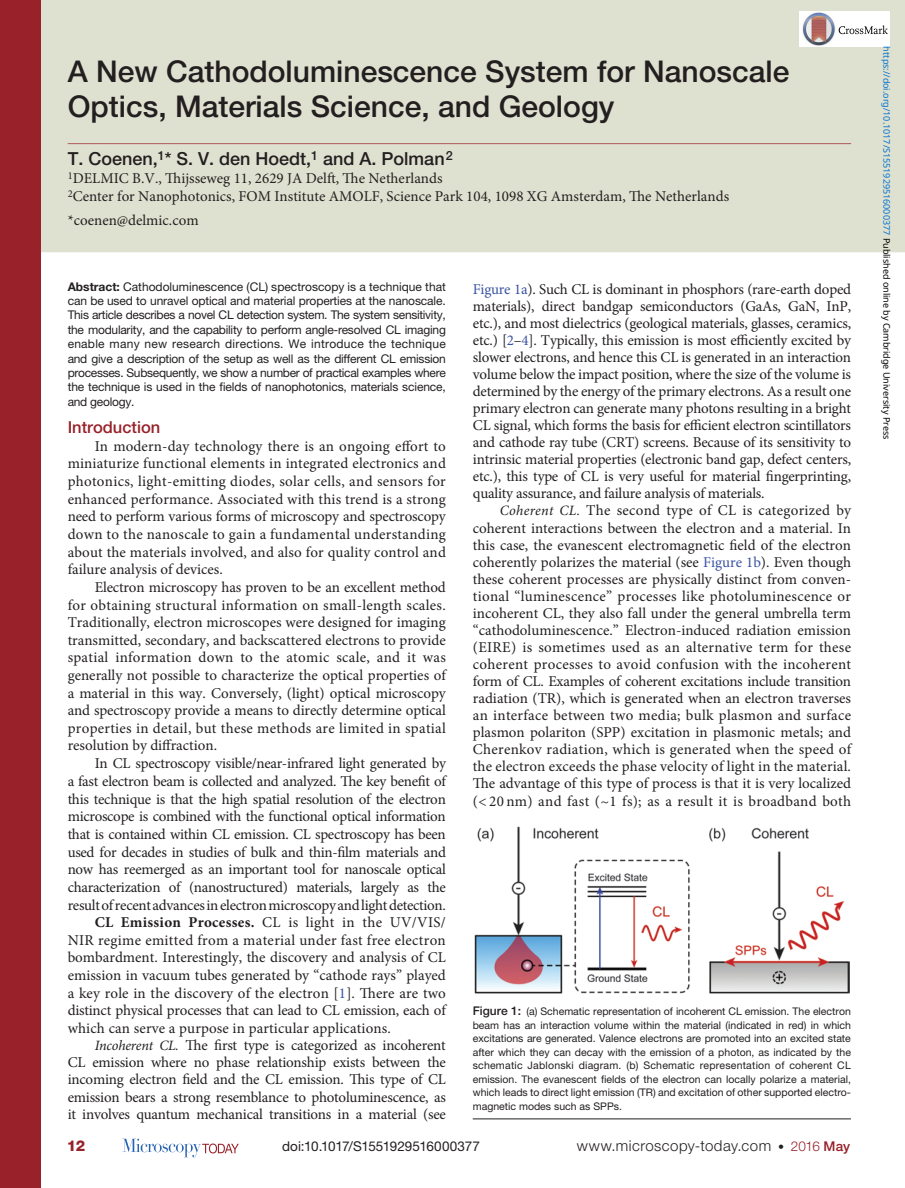
<style>
.page{position:relative;width:905px;height:1188px;background:#fff}
.page>*{position:absolute;margin:0;border:0;box-sizing:border-box;transform-origin:0 0}
.pAtl{font:500 30px/34.5px "Helvetica Neue LT Std";color:#231f20}
.pAu{font:500 18px "Helvetica Neue LT Std";color:#231f20}
.pSec1ttl{font:500 16.5px "Helvetica Neue LT Std";color:#98212a}
.pPara{font:15px/17.1px "Minion Pro";letter-spacing:-.015em;color:#231f20;text-align:justify}
.pFirstpara{font:15px/17.7px "Minion Pro";letter-spacing:.01em;color:#231f20;text-align:justify}
.pAffiliation{font:15px "Minion Pro";color:#231f20}
.t1{font:300 15px "Helvetica Neue LT Std";letter-spacing:.03em;color:#231f20}
.pCorresp{font:15px "Minion Pro";color:#231f20}
.t2{font:800 15px "Helvetica Neue LT Std";color:#98212a}
.t3{font:13.5px "Helvetica Neue LT Std";letter-spacing:-.01em;color:#231f20}
.pSec1ttl-2{font:12px/14.4px "Helvetica Neue";letter-spacing:-.01em;color:#231f20;text-align:justify}
.pFigureCaption{font:10.5px/13.5px "Helvetica Neue LT Std";color:#231f20;text-align:justify}
.t4{font:9px "Noto Sans";color:#0172cf}
.s1{font-weight:700}
.s2{color:#3a53a3}
.s3{font-style:italic;font-size:14.25px}
.s4{font-weight:500;font-size:12px}
.s5{font-size:12px}
.s6{font-size:13.5px;color:#98212a}
.s7{font-weight:500;font-size:13.5px;color:#98212a}
.s8{color:#000}
</style>
<div class="page">
<svg style="left:122px;top:1139px;width:117px;height:18px"></svg>
<div style="left:0;top:0;width:904px;height:174px;background:#dfe1d0"></div>
<div style="left:0;top:162px;width:904px;height:60px;background:#dfe1d0"></div>
<div style="left:0;top:192px;width:904px;height:60px;background:#dfe1d0"></div>
<div style="left:0;top:0;width:41px;height:1188px;background:#98212a"></div>
<img style="left:474px;top:826px;width:375px;height:168px">
<hr style="left:472px;top:1119px;width:378px;height:1px;background:#231f20">
<img style="left:799px;top:12px;width:91px;height:35px">
<p class="pAtl" style="left:68px;top:54px;width:723px">A New Cathodoluminescence System for Nanoscale<br>Optics, Materials Science, and Geology</p>
<p class="pAu" style="left:68px;top:148px;width:387px">T. Coenen,<sup>1</sup>* S. V. den Hoedt,<sup>1</sup> and A. Polman<sup>2</sup></p>
<p class="pAffiliation" style="left:68px;top:168px;width:376px"><sup>1</sup>DELMIC B.V., Thijsseweg 11, 2629 JA Delft, The Netherlands</p>
<p class="pAffiliation" style="left:68px;top:186px;width:663px"><sup>2</sup>Center for Nanophotonics, FOM Institute AMOLF, Science Park 104, 1098 XG Amsterdam, The Netherlands</p>
<p class="pCorresp" style="left:68px;top:210px;width:132px">*coenen@delmic.com</p>
<p class="pSec1ttl-2" style="left:68px;top:279px;width:380px"><span class="s1">Abstract:</span> Cathodoluminescence (CL) spectroscopy is a technique that can be used to unravel optical and material properties at the nanoscale.<br>This article describes a novel CL detection system. The system sensitivity, the modularity, and the capability to perform angle-resolved CL imaging enable many new research directions. We introduce the technique and give a description of the setup as well as the different CL emission processes. Subsequently, we show a number of practical examples where the technique is used in the fields of nanophotonics, materials science, and geology.</p>
<p class="pSec1ttl" style="left:68px;top:417px;width:94px">Introduction</p>
<p class="pFirstpara" style="left:68px;top:437px;width:380px;text-indent:27px">In modern-day technology there is an ongoing effort to miniaturize functional elements in integrated electronics and photonics, light-emitting diodes, solar cells, and sensors for enhanced performance. Associated with this trend is a strong need to perform various forms of microscopy and spectroscopy down to the nanoscale to gain a fundamental understanding about the materials involved, and also for quality control and failure analysis of devices.</p>
<p class="pPara" style="left:68px;top:579px;width:380px;line-height:17.5px;text-indent:27px">Electron microscopy has proven to be an excellent method for obtaining structural information on small-length scales.<br>Traditionally, electron microscopes were designed for imaging transmitted, secondary, and backscattered electrons to provide spatial information down to the atomic scale, and it was generally not possible to characterize the optical properties of a material in this way. Conversely, (light) optical microscopy and spectroscopy provide a means to directly determine optical properties in detail, but these methods are limited in spatial resolution by diffraction.</p>
<p class="pPara" style="left:68px;top:755px;width:380px;line-height:17.7px;text-indent:27px">In CL spectroscopy visible/near-infrared light generated by a fast electron beam is collected and analyzed. The key benefit of this technique is that the high spatial resolution of the electron microscope is combined with the functional optical information that is contained within CL emission. CL spectroscopy has been used for decades in studies of bulk and thin-film materials and now has reemerged as an important tool for nanoscale optical characterization of (nanostructured) materials, largely as the result of recent advances in electron microscopy and light detection.</p>
<p class="pFirstpara" style="left:68px;top:914px;width:380px;text-indent:27px"><span class="s1">CL Emission Processes.</span> CL is light in the UV/VIS/ NIR regime emitted from a material under fast free electron bombardment. Interestingly, the discovery and analysis of CL emission in vacuum tubes generated by “cathode rays” played a key role in the discovery of the electron [<span class="s2">1</span>]. There are two distinct physical processes that can lead to CL emission, each of which can serve a purpose in particular applications.</p>
<p class="pPara" style="left:68px;top:1036px;width:380px;text-indent:27px"><span class="s3">Incoherent CL.</span> The first type is categorized as incoherent CL emission where no phase relationship exists between the incoming electron field and the CL emission. This type of CL emission bears a strong resemblance to photoluminescence, as it involves quantum mechanical transitions in a material (see</p>
<p class="pPara" style="left:473px;top:281px;width:380px"><span class="s2">Figure 1a</span>). Such CL is dominant in phosphors (rare-earth doped materials), direct bandgap semiconductors (GaAs, GaN, InP, etc.), and most dielectrics (geological materials, glasses, ceramics, etc.) [<span class="s2">2</span>–<span class="s2">4</span>]. Typically, this emission is most efficiently excited by slower electrons, and hence this CL is generated in an interaction volume below the impact position, where the size of the volume is determined by the energy of the primary electrons. As a result one primary electron can generate many photons resulting in a bright CL signal, which forms the basis for efficient electron scintillators and cathode ray tube (CRT) screens. Because of its sensitivity to intrinsic material properties (electronic band gap, defect centers, etc.), this type of CL is very useful for material fingerprinting, quality assurance, and failure analysis of materials.</p>
<p class="pPara" style="left:473px;top:502px;width:380px;text-indent:27px"><span class="s3">Coherent CL.</span> The second type of CL is categorized by coherent interactions between the electron and a material. In this case, the evanescent electromagnetic field of the electron coherently polarizes the material (see <span class="s2">Figure 1b</span>). Even though these coherent processes are physically distinct from conven&shy;tional “luminescence” processes like photoluminescence or incoherent CL, they also fall under the general umbrella term “cathodoluminescence.” Electron-induced radiation emission (EIRE) is sometimes used as an alternative term for these coherent processes to avoid confusion with the incoherent form of CL. Examples of coherent excitations include transition radiation (TR), which is generated when an electron traverses an interface between two media; bulk plasmon and surface plasmon polariton (SPP) excitation in plasmonic metals; and Cherenkov radiation, which is generated when the speed of the electron exceeds the phase velocity of light in the material.<br>The advantage of this type of process is that it is very localized (&lt; 20 nm) and fast (~1 fs); as a result it is broadband both</p>
<p class="pFigureCaption" style="left:472px;top:1004px;width:380px"><span class="s4">Figure 1:</span> (a) Schematic representation of incoherent CL emission. The electron beam has an interaction volume within the material (indicated in red) in which excitations are generated. Valence electrons are promoted into an excited state after which they can decay with the emission of a photon, as indicated by the schematic Jablonski diagram. (b) Schematic representation of coherent CL emission. The evanescent fields of the electron can locally polarize a material, which leads to direct light emission (TR) and excitation of other supported electro&shy;magnetic modes such as SPPs.</p>
<p class="t2" style="left:67px;top:1137px;width:20px">12</p>
<p class="t3" style="left:282px;top:1138px;width:199px">doi:10.1017/S1551929516000377</p>
<p class="t1" style="left:577px;top:1136px;width:275px">www.microscopy-today.com <span class="s5">•</span> <span class="s6">2016</span> <span class="s7">May</span></p>
<p class="t4" style="left:893px;top:46px;width:394px;rotate:90deg">https://doi.org/10.1017/S1551929516000377 <span class="s8">Published online by Cambridge University Press</span></p>
</div>
